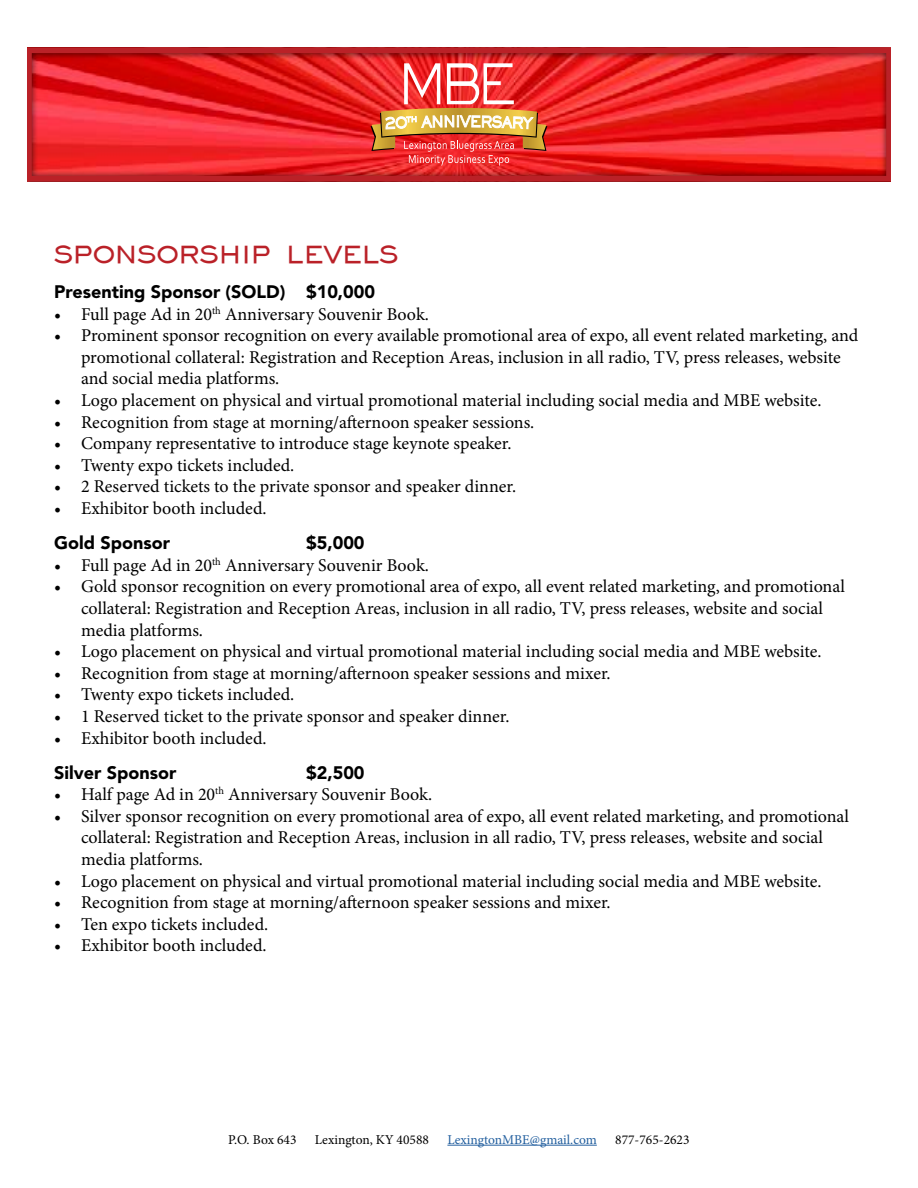
<style>
.page{position:relative;width:918px;height:1188px;background:#fff}
.page>*{position:absolute;margin:0;border:0;box-sizing:border-box;transform-origin:0 0}
.t1{font:700 27px "Eyeglass";color:#ba2128}
.t2{font:18px/21.6px "Minion Pro";color:#000}
.t3{font:900 18px "Avenir LT Std";color:#000}
.t4{font:13.5px "Minion Pro";color:#000}
.t5{font:13.5px "Minion Pro";color:#215e9e}
</style>
<div class="page">
<svg style="left:27px;top:48px;width:864px;height:133px;background:#e12327"></svg>
<svg style="left:371px;top:63px;width:176px;height:103px;background:#e5634b"></svg>
<hr style="left:447px;top:1145px;width:150px;height:1px;background:#215e9e">
<h1 class="t1" style="left:54px;top:237px;width:346px">SPONSORSHIP LEVELS</h1>
<p class="t3" style="left:54px;top:281px;width:323px">Presenting Sponsor (SOLD) $10,000</p>
<p class="t2" style="left:54px;top:303px;width:377px">• Full page Ad in 20<sup>th</sup> Anniversary Souvenir Book.</p>
<p class="t2" style="left:81px;top:325px;width:779px;text-indent:-27px">• Prominent sponsor recognition on every available promotional area of expo, all event related marketing, and promotional collateral: Registration and Reception Areas, inclusion in all radio, TV, press releases, website and social media platforms.</p>
<p class="t2" style="left:54px;top:390px;width:769px">• Logo placement on physical and virtual promotional material including social media and MBE website.</p>
<p class="t2" style="left:54px;top:411px;width:482px">• Recognition from stage at morning/afternoon speaker sessions.</p>
<p class="t2" style="left:54px;top:433px;width:459px">• Company representative to introduce stage keynote speaker.</p>
<p class="t2" style="left:54px;top:454px;width:242px">• Twenty expo tickets included.</p>
<p class="t2" style="left:54px;top:476px;width:464px">• 2 Reserved tickets to the private sponsor and speaker dinner.</p>
<p class="t2" style="left:54px;top:498px;width:214px">• Exhibitor booth included.</p>
<p class="t3" style="left:54px;top:532px;width:117px">Gold Sponsor</p>
<p class="t3" style="left:306px;top:532px;width:60px">$5,000</p>
<p class="t2" style="left:54px;top:554px;width:377px">• Full page Ad in 20<sup>th</sup> Anniversary Souvenir Book.</p>
<p class="t2" style="left:81px;top:576px;width:765px;text-indent:-27px">• Gold sponsor recognition on every promotional area of expo, all event related marketing, and promotional collateral: Registration and Reception Areas, inclusion in all radio, TV, press releases, website and social media platforms.</p>
<p class="t2" style="left:54px;top:641px;width:769px">• Logo placement on physical and virtual promotional material including social media and MBE website.</p>
<p class="t2" style="left:54px;top:662px;width:558px">• Recognition from stage at morning/afternoon speaker sessions and mixer.</p>
<p class="t2" style="left:54px;top:684px;width:242px">• Twenty expo tickets included.</p>
<p class="t2" style="left:54px;top:705px;width:457px">• 1 Reserved ticket to the private sponsor and speaker dinner.</p>
<p class="t2" style="left:54px;top:727px;width:214px">• Exhibitor booth included.</p>
<p class="t3" style="left:54px;top:761px;width:124px">Silver Sponsor</p>
<p class="t3" style="left:306px;top:761px;width:60px">$2,500</p>
<p class="t2" style="left:54px;top:784px;width:380px">• Half page Ad in 20<sup>th</sup> Anniversary Souvenir Book.</p>
<p class="t2" style="left:81px;top:805px;width:770px;text-indent:-27px">• Silver sponsor recognition on every promotional area of expo, all event related marketing, and promotional collateral: Registration and Reception Areas, inclusion in all radio, TV, press releases, website and social media platforms.</p>
<p class="t2" style="left:54px;top:870px;width:769px">• Logo placement on physical and virtual promotional material including social media and MBE website.</p>
<p class="t2" style="left:54px;top:892px;width:558px">• Recognition from stage at morning/afternoon speaker sessions and mixer.</p>
<p class="t2" style="left:54px;top:913px;width:216px">• Ten expo tickets included.</p>
<p class="t2" style="left:54px;top:935px;width:214px">• Exhibitor booth included.</p>
<p class="t4" style="left:228px;top:1130px;width:70px">P.O. Box 643</p>
<p class="t4" style="left:315px;top:1130px;width:116px">Lexington, KY 40588</p>
<p class="t5" style="left:447px;top:1130px;width:151px">LexingtonMBE@gmail.com</p>
<p class="t4" style="left:615px;top:1130px;width:76px">877-765-2623</p>
</div>
